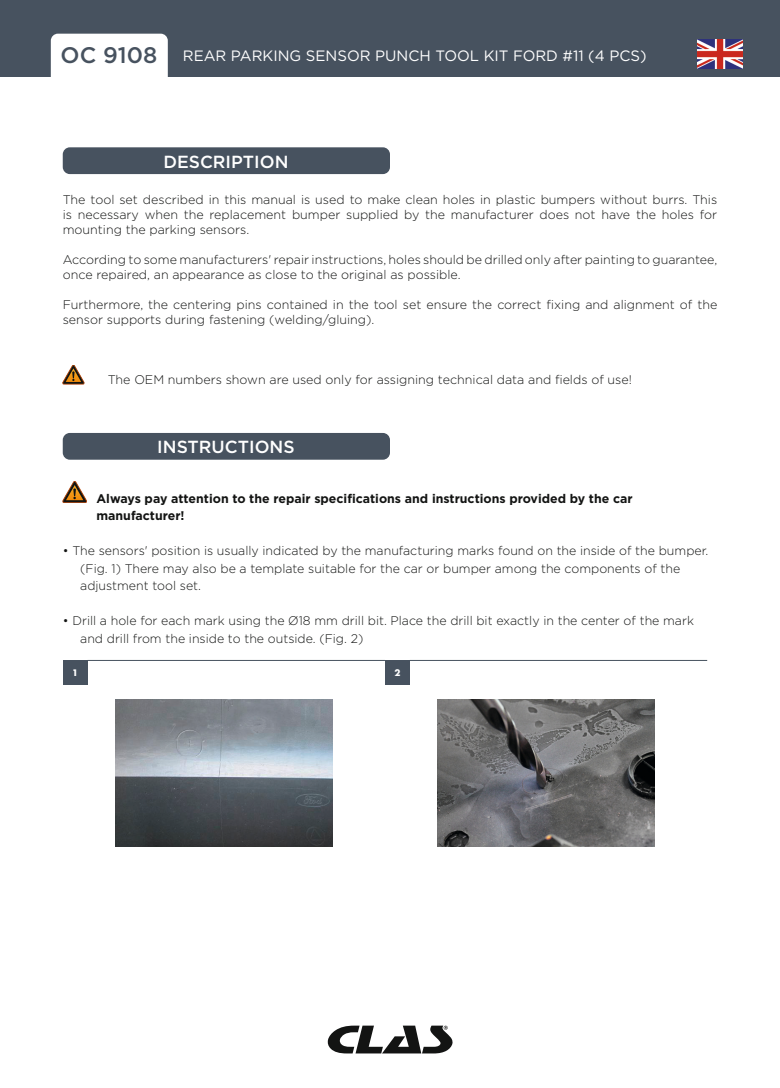
<style>
.page{position:relative;width:780px;height:1088px;background:#fff}
.page>*{position:absolute;margin:0;border:0;box-sizing:border-box;transform-origin:0 0}
.t1{font:500 17.5px "Gotham";color:#fff}
.t2{font:15px "Gotham";color:#fff}
.t3{font:300 12.5px/15px "Gotham";color:#131413}
.t4{font:700 12.5px/17.5px "Gotham";color:#131413}
.t5{font:700 8.75px "Futura Std";color:#fff}
.s1{font-weight:500;font-size:22.5px;color:#47525f}
</style>
<div class="page">
<div style="left:0;top:0;width:762px;height:77px;background:#47525f"></div>
<div style="left:762px;top:0;width:18px;height:77px;background:#47525f"></div>
<div style="left:51px;top:34px;width:117px;height:58px;background:#fff;border-radius:7px"></div>
<svg style="left:327px;top:1025px;width:125px;height:28px"></svg>
<img style="left:698px;top:39px;width:44px;height:30px">
<div style="left:63px;top:433px;width:327px;height:27px;background:#47525f;border-radius:7px"></div>
<div style="left:63px;top:147px;width:327px;height:27px;background:#47525f;border-radius:7px"></div>
<svg style="left:63px;top:365px;width:21px;height:20px"></svg>
<svg style="left:63px;top:481px;width:24px;height:22px"></svg>
<div style="left:63px;top:660px;width:25px;height:25px;background:#47525f"></div>
<hr style="left:88px;top:660px;width:297px;height:1px;background:#47525f">
<img style="left:115px;top:699px;width:217px;height:147px">
<div style="left:385px;top:660px;width:25px;height:25px;background:#47525f"></div>
<hr style="left:410px;top:660px;width:297px;height:1px;background:#47525f">
<img style="left:437px;top:699px;width:217px;height:147px">
<p class="t2" style="left:61px;top:46px;width:587px"><span class="s1">OC 9108</span> REAR PARKING SENSOR PUNCH TOOL KIT FORD #11 (4 PCS)</p>
<h1 class="t1" style="left:163px;top:150px;width:127px">DESCRIPTION</h1>
<p class="t3" style="left:63px;top:192px;width:656px;text-align:justify">The tool set described in this manual is used to make clean holes in plastic bumpers without burrs. This is necessary when the replacement bumper supplied by the manufacturer does not have the holes for mounting the parking sensors.</p>
<p class="t3" style="left:63px;top:252px;width:656px">According to some manufacturers' repair instructions, holes should be drilled only after painting to guarantee, once repaired, an appearance as close to the original as possible.</p>
<p class="t3" style="left:63px;top:297px;width:656px">Furthermore, the centering pins contained in the tool set ensure the correct fixing and alignment of the sensor supports during fastening (welding/gluing).</p>
<p class="t3" style="left:108px;top:372px;width:525px">The OEM numbers shown are used only for assigning technical data and fields of use!</p>
<h1 class="t1" style="left:157px;top:436px;width:139px">INSTRUCTIONS</h1>
<p class="t4" style="left:96px;top:489px;width:537px">Always pay attention to the repair specifications and instructions provided by the car manufacturer!</p>
<p class="t3" style="left:80px;top:542px;width:629px;line-height:17.5px;text-indent:-17px">• The sensors' position is usually indicated by the manufacturing marks found on the inside of the bumper. (Fig. 1) There may also be a template suitable for the car or bumper among the components of the adjustment tool set.</p>
<p class="t3" style="left:80px;top:612px;width:615px;line-height:17.5px;text-indent:-17px">• Drill a hole for each mark using the Ø18 mm drill bit. Place the drill bit exactly in the center of the mark and drill from the inside to the outside. (Fig. 2)</p>
<p class="t5" style="left:72px;top:667px;width:8px">1</p>
<p class="t5" style="left:394px;top:667px;width:8px">2</p>
</div>
